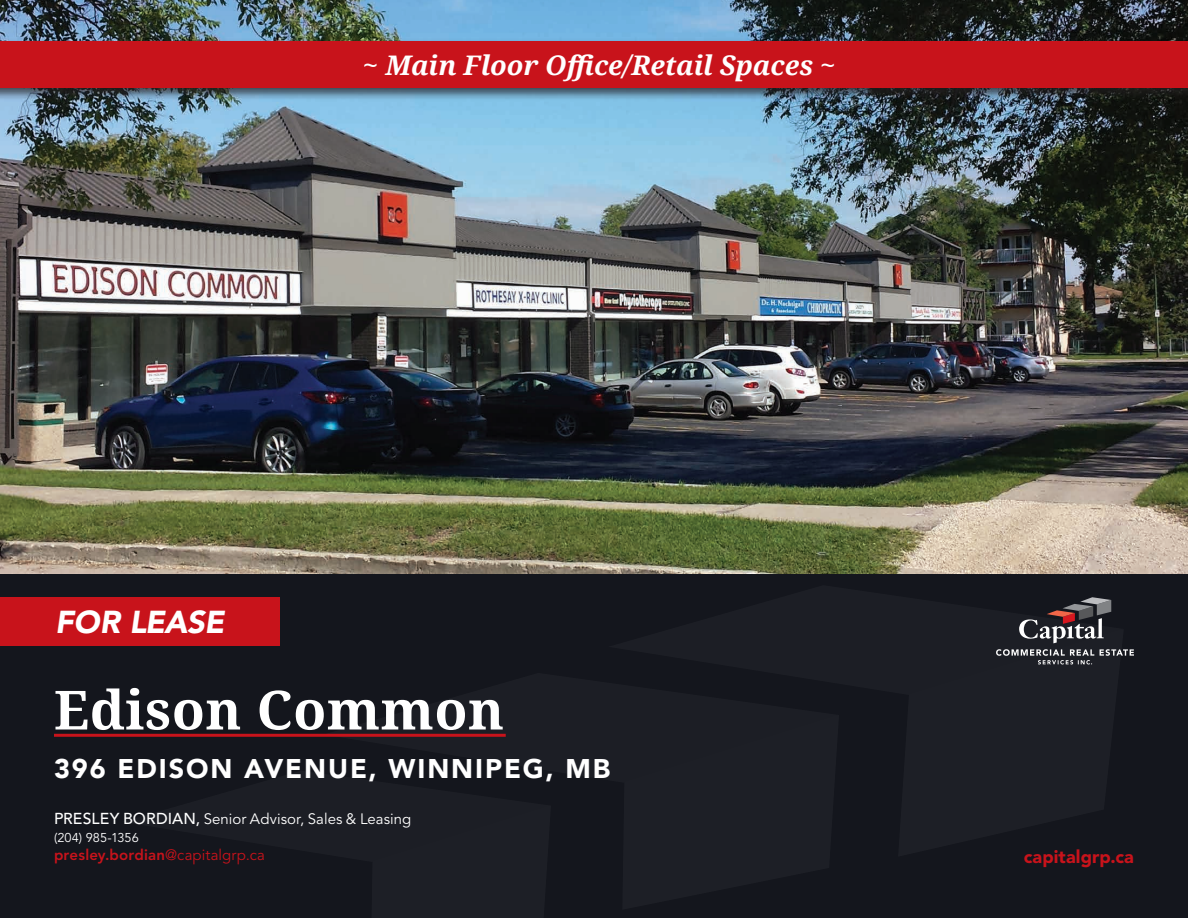
<style>
.page{position:relative;width:1188px;height:918px;background:#fff}
.page>*{position:absolute;margin:0;border:0;box-sizing:border-box;transform-origin:0 0}
.t1{font:700 54px "Droid Serif";letter-spacing:.01em;color:#fff}
.t2{font:italic 900 31.5px "Avenir LT Std";letter-spacing:-.015em;color:#fff}
.t3{font:italic 700 27px "Droid Serif";color:#fff}
.t4{font:900 27px "Avenir";letter-spacing:.07em;color:#fff}
.t5{font:900 18px "Avenir LT Std";letter-spacing:.005em;color:#c8131b}
.t6{font:15px "Avenir LT Std";letter-spacing:.005em;color:#fff}
.t7{font:800 15px "Avenir LT Std";letter-spacing:.01em;color:#c8131b}
.t8{font:12.75px "Avenir LT Std";letter-spacing:.005em;color:#fff}
.s1{font-weight:500;font-size:15.75px}
.s2{font-weight:400}
</style>
<div class="page">
<div style="left:0;top:573px;width:1188px;height:345px;background:#14161d"></div>
<div style="left:0;top:597px;width:280px;height:48px;background:#c8131b"></div>
<svg style="left:996px;top:597px;width:138px;height:67px"></svg>
<img style="left:0;top:0;width:1188px;height:573px">
<hr style="left:54px;top:734px;width:452px;height:3px;background:#c8131b">
<div style="left:0;top:38px;width:1188px;height:63px;background:#231f20;opacity:.75"></div>
<div style="left:0;top:41px;width:1188px;height:47px;background:#c8131b"></div>
<h3 class="t3" style="left:363px;top:46px;width:474px">~ Main Floor Office/Retail Spaces ~</h3>
<h2 class="t2" style="left:55px;top:603px;width:171px">FOR LEASE</h2>
<h1 class="t1" style="left:54px;top:672px;width:452px">Edison Common</h1>
<h3 class="t4" style="left:54px;top:745px;width:558px">396 EDISON AVENUE, WINNIPEG, MB</h3>
<p class="t6" style="left:54px;top:810px;width:359px"><span class="s1">PRESLEY BORDIAN,</span> Senior Advisor, Sales &amp; Leasing</p>
<p class="t8" style="left:54px;top:830px;width:86px">(204) 985-1356</p>
<p class="t7" style="left:54px;top:846px;width:213px">presley.bordian<span class="s2">@capitalgrp.ca</span></p>
<p class="t5" style="left:1024px;top:846px;width:112px">capitalgrp.ca</p>
</div>
